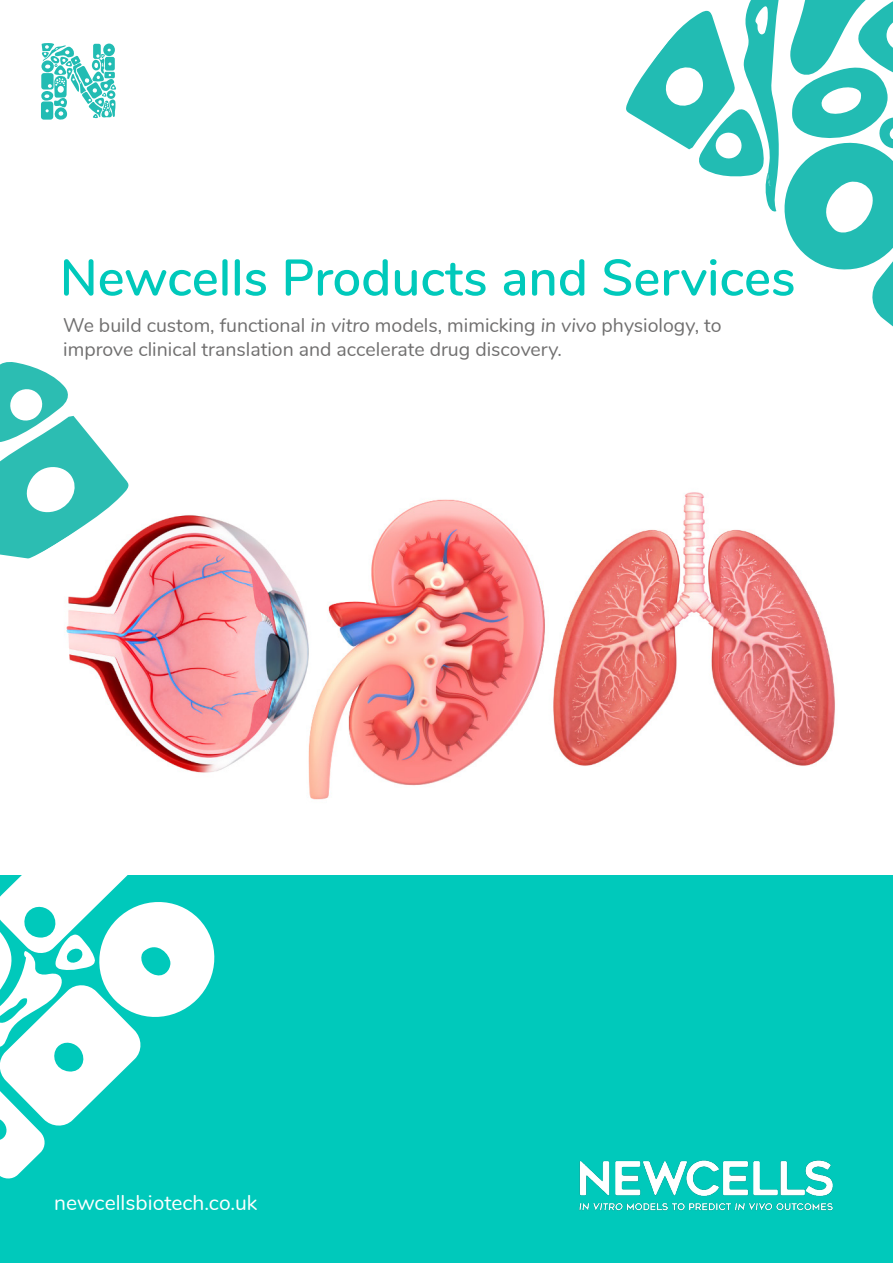
<style>
.page{position:relative;width:893px;height:1263px;background:#fff}
.page>*{position:absolute;margin:0;border:0;box-sizing:border-box;transform-origin:0 0}
.t1{font:600 51px "Nunito";color:#00c9bb}
.t2{font:21px "Nunito";color:#fff}
.t3{font:19.5px/23.4px "Nunito";color:#706f6f}
.s1{font-style:italic}
</style>
<div class="page">
<div style="left:0;top:875px;width:893px;height:388px;background:#00c9bb"></div>
<svg style="left:0;top:875px;width:215px;height:304px"></svg>
<svg style="left:41px;top:43px;width:75px;height:77px"></svg>
<svg style="left:626px;top:0;width:267px;height:327px"></svg>
<img style="left:64px;top:492px;width:771px;height:308px">
<img style="left:579px;top:1160px;width:254px;height:51px">
<svg style="left:0;top:362px;width:136px;height:218px"></svg>
<p class="t1" style="left:60px;top:240px;width:737px">Newcells Products and Services</p>
<p class="t3" style="left:63px;top:313px;width:660px">We build custom, functional <span class="s1">in vitro</span> models, mimicking <span class="s1">in vivo</span> physiology, to improve clinical translation and accelerate drug discovery.</p>
<p class="t2" style="left:54px;top:1187px;width:205px">newcellsbiotech.co.uk</p>
</div>
